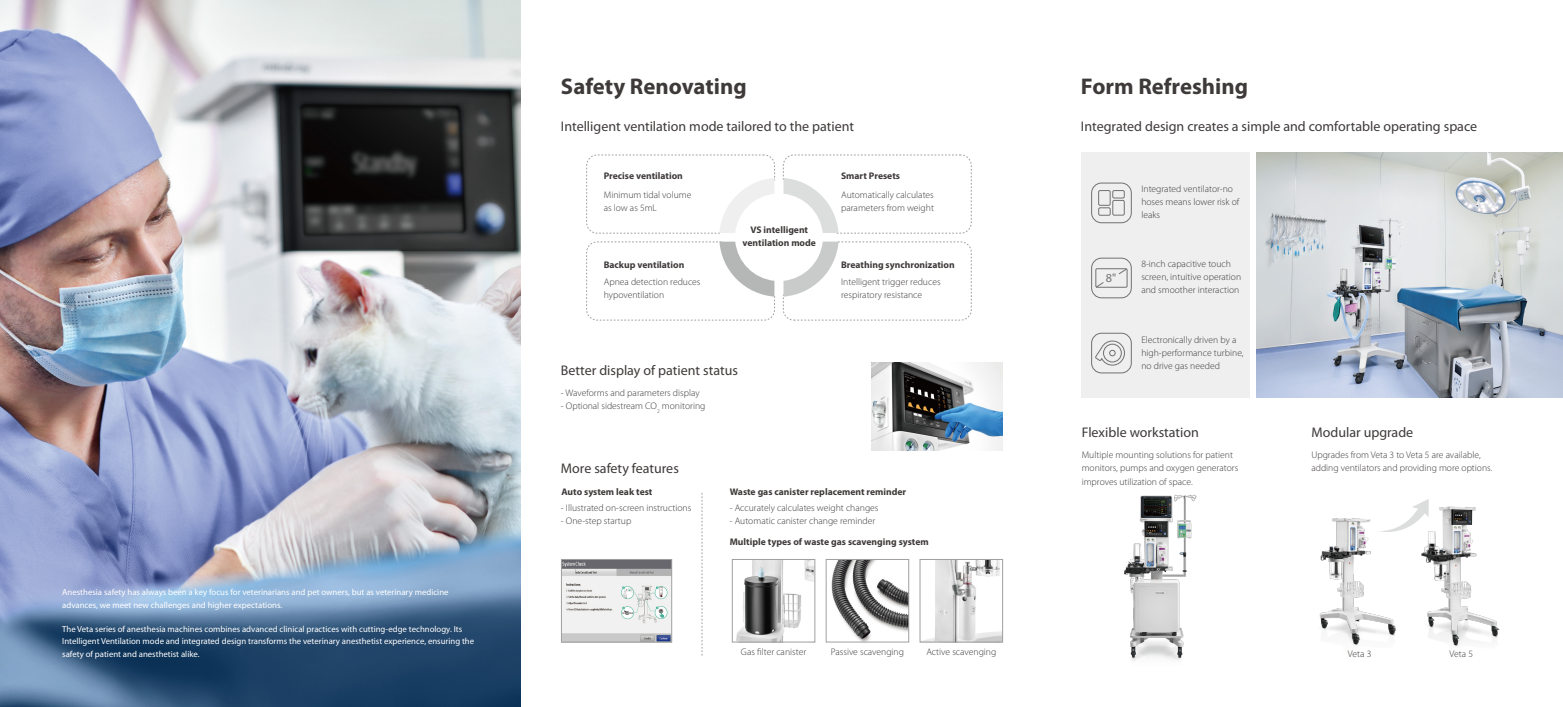
<style>
.page{position:relative;width:1563px;height:707px;background:#fff}
.page>*{position:absolute;margin:0;border:0;box-sizing:border-box;transform-origin:0 0}
.t1{font:700 22.75px "Myriad Pro";color:#3e3a39}
.t2{font:14px "Myriad Pro";color:#3e3a39}
.t3{font:12.25px "Myriad Pro";color:#727171}
.t4{font:300 9.62px/13.1px "Myriad Pro";color:#3e3a39}
.t5{font:700 9.62px/13.1px "Myriad Pro";color:#3e3a39;text-align:center}
.t6{font:8.75px/12.2px "Myriad Pro";color:#fff}
</style>
<div class="page">
<div style="left:1081px;top:152px;width:168px;height:246px;background:#efefef"></div>
<img style="left:1319px;top:518px;width:77px;height:127px">
<svg style="left:701px;top:493px;width:1px;height:163px"></svg>
<svg style="left:1095px;top:340px;width:30px;height:26px"></svg>
<div style="left:1091px;top:333px;width:40px;height:40px;border:1px solid #727171;border-radius:10px"></div>
<div style="left:1091px;top:258px;width:40px;height:40px;border:1px solid #727171;border-radius:10px"></div>
<div style="left:1095px;top:268px;width:32px;height:20px;border:1px solid #727171"></div>
<svg style="left:1095px;top:281px;width:9px;height:7px"></svg>
<svg style="left:1117px;top:268px;width:10px;height:7px"></svg>
<div style="left:1091px;top:183px;width:40px;height:40px;border:1px solid #727171;border-radius:10px"></div>
<img style="left:1256px;top:152px;width:307px;height:246px">
<img style="left:927px;top:561px;width:74px;height:79px">
<div style="left:919px;top:559px;width:84px;height:83px;border:1px solid #9fa0a0"></div>
<img style="left:736px;top:561px;width:77px;height:79px">
<div style="left:732px;top:559px;width:83px;height:83px;border:1px solid #9fa0a0"></div>
<div style="left:1098px;top:190px;width:12px;height:16px;border:1px solid #727171"></div>
<div style="left:1098px;top:207px;width:12px;height:9px;border:1px solid #727171"></div>
<div style="left:1112px;top:200px;width:12px;height:16px;border:1px solid #727171"></div>
<div style="left:1112px;top:190px;width:12px;height:8px;border:1px solid #727171"></div>
<svg style="left:782px;top:241px;width:190px;height:80px"></svg>
<svg style="left:586px;top:241px;width:189px;height:80px"></svg>
<svg style="left:782px;top:154px;width:190px;height:80px"></svg>
<svg style="left:586px;top:154px;width:189px;height:80px"></svg>
<img style="left:831px;top:561px;width:76px;height:79px">
<div style="left:826px;top:559px;width:83px;height:83px;border:1px solid #9fa0a0"></div>
<svg style="left:1378px;top:518px;width:24px;height:14px"></svg>
<img style="left:0;top:0;width:521px;height:707px">
<img style="left:563px;top:561px;width:107px;height:79px">
<div style="left:561px;top:559px;width:111px;height:83px;border:1px solid #9fa0a0"></div>
<img style="left:1124px;top:494px;width:73px;height:167px">
<img style="left:1402px;top:499px;width:98px;height:147px">
<img style="left:871px;top:363px;width:131px;height:87px">
<p class="t6" style="left:62px;top:586px;width:388px">Anesthesia safety has always been a key focus for veterinarians and pet owners, but as veterinary medicine advances, we meet new challenges and higher expectations.</p>
<p class="t6" style="left:62px;top:623px;width:413px">The Veta series of anesthesia machines combines advanced clinical practices with cutting-edge technology. Its<br>Intelligent Ventilation mode and integrated design transforms the veterinary anesthetist experience, ensuring the safety of patient and anesthetist alike.</p>
<h1 class="t1" style="left:561px;top:73px;width:187px">Safety Renovating</h1>
<h2 class="t2" style="left:561px;top:119px;width:295px">Intelligent ventilation mode tailored to the patient</h2>
<p class="t5" style="left:604px;top:169px;width:81px">Precise ventilation</p>
<p class="t5" style="left:841px;top:169px;width:61px">Smart Presets</p>
<p class="t4" style="left:604px;top:188px;width:89px">Minimum tidal volume as low as 5mL</p>
<p class="t4" style="left:841px;top:188px;width:94px">Automatically calculates parameters from weight</p>
<p class="t5" style="left:604px;top:259px;width:82px">Backup ventilation</p>
<p class="t4" style="left:604px;top:275px;width:98px">Apnea detection reduces hypoventilation</p>
<p class="t5" style="left:742px;top:223px;width:75px">VS intelligent ventilation mode</p>
<h2 class="t2" style="left:561px;top:362px;width:178px">Better display of patient status</h2>
<p class="t4" style="left:561px;top:387px;width:140px">- Waveforms and parameters display</p>
<p class="t4" style="left:561px;top:400px;width:146px">- Optional sidestream CO<sub>2</sub> monitoring</p>
<h2 class="t2" style="left:561px;top:460px;width:119px">More safety features</h2>
<p class="t5" style="left:841px;top:259px;width:115px">Breathing synchronization</p>
<p class="t4" style="left:841px;top:275px;width:101px">Intelligent trigger reduces respiratory resistance</p>
<p class="t5" style="left:561px;top:485px;width:93px">Auto system leak test</p>
<p class="t5" style="left:730px;top:485px;width:178px">Waste gas canister replacement reminder</p>
<p class="t4" style="left:561px;top:501px;width:132px">- Illustrated on-screen instructions</p>
<p class="t4" style="left:561px;top:514px;width:72px">- One-step startup</p>
<p class="t4" style="left:730px;top:501px;width:150px">- Accurately calculates weight changes</p>
<p class="t4" style="left:730px;top:514px;width:147px">- Automatic canister change reminder</p>
<p class="t5" style="left:730px;top:536px;width:200px">Multiple types of waste gas scavenging system</p>
<p class="t4" style="left:741px;top:646px;width:67px">Gas filter canister</p>
<p class="t4" style="left:831px;top:645px;width:75px">Passive scavenging</p>
<p class="t4" style="left:926px;top:646px;width:71px">Active scavenging</p>
<h1 class="t1" style="left:1081px;top:73px;width:169px">Form Refreshing</h1>
<h2 class="t2" style="left:1081px;top:119px;width:398px">Integrated design creates a simple and comfortable operating space</h2>
<p class="t3" style="left:1106px;top:271px;width:12px">8"</p>
<p class="t4" style="left:1141px;top:182px;width:99px">Integrated ventilator-no hoses means lower risk of leaks</p>
<p class="t4" style="left:1141px;top:257px;width:101px">8-inch capacitive touch screen, intuitive operation and smoother interaction</p>
<p class="t4" style="left:1141px;top:333px;width:104px">Electronically driven by a high-performance turbine, no drive gas needed</p>
<h2 class="t2" style="left:1081px;top:425px;width:119px">Flexible workstation</h2>
<h2 class="t2" style="left:1311px;top:425px;width:103px">Modular upgrade</h2>
<p class="t4" style="left:1081px;top:449px;width:158px">Multiple mounting solutions for patient monitors, pumps and oxygen generators improves utilization of space.</p>
<p class="t4" style="left:1311px;top:449px;width:182px">Upgrades from Veta 3 to Veta 5 are available, adding ventilators and providing more options.</p>
<p class="t4" style="left:1348px;top:647px;width:25px">Veta 3</p>
<p class="t4" style="left:1449px;top:647px;width:25px">Veta 5</p>
</div>
